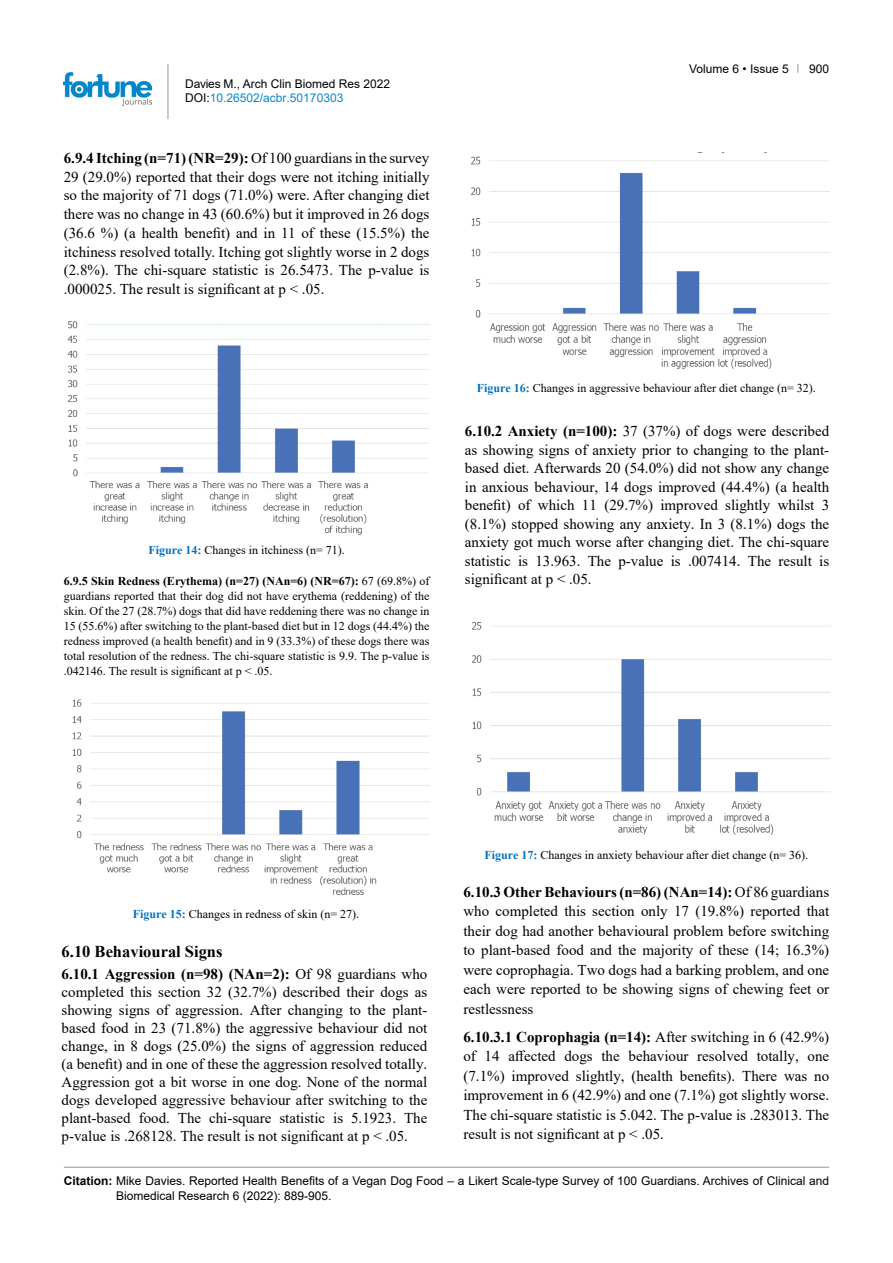
<style>
.page{position:relative;width:893px;height:1263px;background:#fff}
.page>*{position:absolute;margin:0;border:0;box-sizing:border-box;transform-origin:0 0}
.t1{font:700 16.5px "Times New Roman";color:#000}
.t2{font:15px/19.5px "Times New Roman";color:#000;text-align:justify}
.t3{font:12px/15px "Times New Roman";color:#000;text-align:justify}
.t4{font:12px/14.4px "Arial";color:#000}
.s1{color:#0a88ca}
.s2{font-weight:700}
.s3{font-weight:700;color:#0070c0}
</style>
<div class="page">
<hr style="left:168px;top:64px;width:1px;height:55px;background:#939598">
<img style="left:64px;top:72px;width:88px;height:33px">
<hr style="left:64px;top:1167px;width:765px;height:1px;background:#939598">
<img style="left:67px;top:321px;width:362px;height:214px">
<div style="left:86px;top:319px;width:343px;height:20px;background:#fdfefe"></div>
<img style="left:72px;top:699px;width:357px;height:196px">
<img style="left:471px;top:152px;width:359px;height:217px">
<img style="left:472px;top:622px;width:359px;height:213px">
<p class="t4" style="left:185px;top:76px;width:206px">Davies M., Arch Clin Biomed Res 2022<br>DOI:<span class="s1">10.26502/acbr.50170303</span></p>
<p class="t2" style="left:64px;top:148px;width:367px;line-height:18.8px"><span class="s2">6.9.4 Itching (n=71) (NR=29):</span> Of 100 guardians in the survey 29 (29.0%) reported that their dogs were not itching initially so the majority of 71 dogs (71.0%) were. After changing diet there was no change in 43 (60.6%) but it improved in 26 dogs (36.6 %) (a health benefit) and in 11 of these (15.5%) the itchiness resolved totally. Itching got slightly worse in 2 dogs (2.8%). The chi-square statistic is 26.5473. The p-value is .000025. The result is significant at p &lt; .05.</p>
<p class="t4" style="left:689px;top:61px;width:101px">Volume 6 • Issue 5</p>
<p class="t4" style="left:809px;top:61px;width:22px">900</p>
<p class="t3" style="left:148px;top:542px;width:198px"><span class="s3">Figure 14:</span> Changes in itchiness (n= 71).</p>
<p class="t3" style="left:64px;top:573px;width:367px"><span class="s2">6.9.5 Skin Redness (Erythema) (n=27) (NAn=6) (NR=67):</span> 67 (69.8%) of guardians reported that their dog did not have erythema (reddening) of the skin. Of the 27 (28.7%) dogs that did have reddening there was no change in 15 (55.6%) after switching to the plant-based diet but in 12 dogs (44.4%) the redness improved (a health benefit) and in 9 (33.3%) of these dogs there was total resolution of the redness. The chi-square statistic is 9.9. The p-value is .042146. The result is significant at p &lt; .05.</p>
<p class="t3" style="left:477px;top:380px;width:341px"><span class="s3">Figure 16:</span> Changes in aggressive behaviour after diet change (n= 32).</p>
<p class="t2" style="left:465px;top:422px;width:366px;line-height:18.5px"><span class="s2">6.10.2 Anxiety (n=100):</span> 37 (37%) of dogs were described as showing signs of anxiety prior to changing to the plant&shy;based diet. Afterwards 20 (54.0%) did not show any change in anxious behaviour, 14 dogs improved (44.4%) (a health benefit) of which 11 (29.7%) improved slightly whilst 3 (8.1%) stopped showing any anxiety. In 3 (8.1%) dogs the anxiety got much worse after changing diet. The chi-square statistic is 13.963. The p-value is .007414. The result is significant at p &lt; .05.</p>
<p class="t3" style="left:133px;top:906px;width:228px"><span class="s3">Figure 15:</span> Changes in redness of skin (n= 27).</p>
<p class="t1" style="left:62px;top:939px;width:162px">6.10 Behavioural Signs</p>
<p class="t2" style="left:62px;top:965px;width:367px;line-height:18px"><span class="s2">6.10.1 Aggression (n=98) (NAn=2):</span> Of 98 guardians who completed this section 32 (32.7%) described their dogs as showing signs of aggression. After changing to the plant&shy;based food in 23 (71.8%) the aggressive behaviour did not change, in 8 dogs (25.0%) the signs of aggression reduced (a benefit) and in one of these the aggression resolved totally.<br>Aggression got a bit worse in one dog. None of the normal dogs developed aggressive behaviour after switching to the plant-based food. The chi-square statistic is 5.1923. The p-value is .268128. The result is not significant at p &lt; .05.</p>
<p class="t3" style="left:484px;top:847px;width:325px"><span class="s3">Figure 17:</span> Changes in anxiety behaviour after diet change (n= 36).</p>
<p class="t2" style="left:463px;top:881px;width:367px"><span class="s2">6.10.3 Other Behaviours (n=86) (NAn=14):</span> Of 86 guardians who completed this section only 17 (19.8%) reported that their dog had another behavioural problem before switching to plant-based food and the majority of these (14; 16.3%) were coprophagia. Two dogs had a barking problem, and one each were reported to be showing signs of chewing feet or restlessness</p>
<p class="t2" style="left:463px;top:1026px;width:367px"><span class="s2">6.10.3.1 Coprophagia (n=14):</span> After switching in 6 (42.9%) of 14 affected dogs the behaviour resolved totally, one (7.1%) improved slightly, (health benefits). There was no improvement in 6 (42.9%) and one (7.1%) got slightly worse.<br>The chi-square statistic is 5.042. The p-value is .283013. The result is not significant at p &lt; .05.</p>
<p class="t4" style="left:116px;top:1173px;width:715px;line-height:15px;text-indent:-52px"><span class="s2">Citation:</span> Mike Davies. Reported Health Benefits of a Vegan Dog Food – a Likert Scale-type Survey of 100 Guardians. Archives of Clinical and<br>Biomedical Research 6 (2022): 889-905.</p>
</div>
